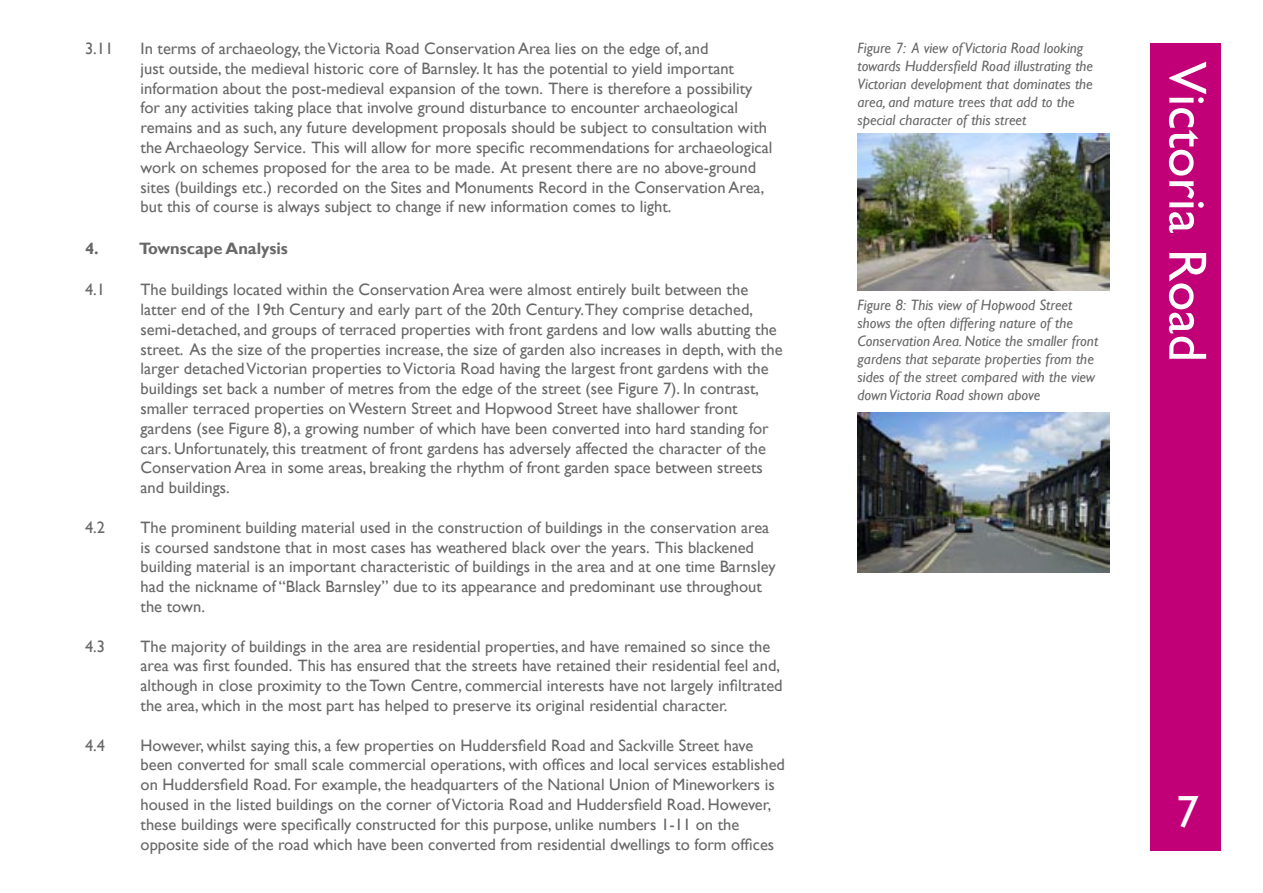
<style>
.page{position:relative;width:1263px;height:893px;background:#fff}
.page>*{position:absolute;margin:0;border:0;box-sizing:border-box;transform-origin:0 0}
.t1{font:54px "Gill Sans";color:#fff}
.t2{font:45px "Gill Sans";color:#fff}
.Paragraph_Style_1{font:16.5px/19.8px "Gill Sans";color:#686868}
.headings1{font:700 16.5px "Gill Sans";color:#686868}
.photo_labels{font:italic 15px/18px "Gill Sans";color:#686868}
</style>
<div class="page">
<div style="left:1150px;top:43px;width:70px;height:807px;background:#c10077"></div>
<img style="left:858px;top:133px;width:251px;height:157px">
<img style="left:858px;top:412px;width:251px;height:161px">
<p class="Paragraph_Style_1" style="left:85px;top:39px;width:30px">3.11</p>
<p class="Paragraph_Style_1" style="left:141px;top:39px;width:595px">In terms of archaeology, the Victoria Road Conservation Area lies on the edge of, and just outside, the medieval historic core of Barnsley. It has the potential to yield important</p>
<p class="Paragraph_Style_1" style="left:141px;top:78px;width:633px">information about the post-medieval expansion of the town. There is therefore a possibility for any activities taking place that involve ground disturbance to encounter archaeological remains and as such, any future development proposals should be subject to consultation with the Archaeology Service. This will allow for more specific recommendations for archaeological work on schemes proposed for the area to be made. At present there are no above-ground sites (buildings etc.) recorded on the Sites and Monuments Record in the Conservation Area, but this of course is always subject to change if new information comes to light.</p>
<p class="headings1" style="left:85px;top:238px;width:15px">4.</p>
<p class="headings1" style="left:139px;top:238px;width:150px">Townscape Analysis</p>
<p class="Paragraph_Style_1" style="left:85px;top:280px;width:22px">4.1</p>
<p class="Paragraph_Style_1" style="left:141px;top:280px;width:643px">The buildings located within the Conservation Area were almost entirely built between the latter end of the 19th Century and early part of the 20th Century.They comprise detached, semi-detached, and groups of terraced properties with front gardens and low walls abutting the street. As the size of the properties increase, the size of garden also increases in depth, with the larger detached Victorian properties to Victoria Road having the largest front gardens with the buildings set back a number of metres from the edge of the street (see Figure 7). In contrast, smaller terraced properties on Western Street and Hopwood Street have shallower front gardens (see Figure 8), a growing number of which have been converted into hard standing for cars. Unfortunately, this treatment of front gardens has adversely affected the character of the Conservation Area in some areas, breaking the rhythm of front garden space between streets and buildings.</p>
<p class="Paragraph_Style_1" style="left:85px;top:518px;width:22px">4.2</p>
<p class="Paragraph_Style_1" style="left:141px;top:518px;width:636px">The prominent building material used in the construction of buildings in the conservation area is coursed sandstone that in most cases has weathered black over the years. This blackened building material is an important characteristic of buildings in the area and at one time Barnsley had the nickname of “Black Barnsley” due to its appearance and predominant use throughout the town.</p>
<p class="Paragraph_Style_1" style="left:85px;top:636px;width:22px">4.3</p>
<p class="Paragraph_Style_1" style="left:141px;top:636px;width:644px">The majority of buildings in the area are residential properties, and have remained so since the area was first founded. This has ensured that the streets have retained their residential feel and, although in close proximity to the Town Centre, commercial interests have not largely infiltrated the area, which in the most part has helped to preserve its original residential character.</p>
<p class="Paragraph_Style_1" style="left:85px;top:735px;width:22px">4.4</p>
<p class="Paragraph_Style_1" style="left:141px;top:735px;width:646px">However, whilst saying this, a few properties on Huddersfield Road and Sackville Street have been converted for small scale commercial operations, with offices and local services established on Huddersfield Road. For example, the headquarters of the National Union of Mineworkers is housed in the listed buildings on the corner of Victoria Road and Huddersfield Road. However, these buildings were specifically constructed for this purpose, unlike numbers 1-11 on the opposite side of the road which have been converted from residential dwellings to form offices</p>
<p class="photo_labels" style="left:857px;top:39px;width:237px">Figure 7: A view of Victoria Road looking towards Huddersfield Road illustrating the Victorian development that dominates the area, and mature trees that add to the special character of this street</p>
<p class="photo_labels" style="left:857px;top:296px;width:242px">Figure 8: This view of Hopwood Street shows the often differing nature of the Conservation Area. Notice the smaller front gardens that separate properties from the sides of the street compared with the view down Victoria Road shown above</p>
<h1 class="t1" style="left:1219px;top:62px;width:302px;rotate:90deg">Victoria Road</h1>
<p class="t2" style="left:1176px;top:786px;width:24px">7</p>
</div>
